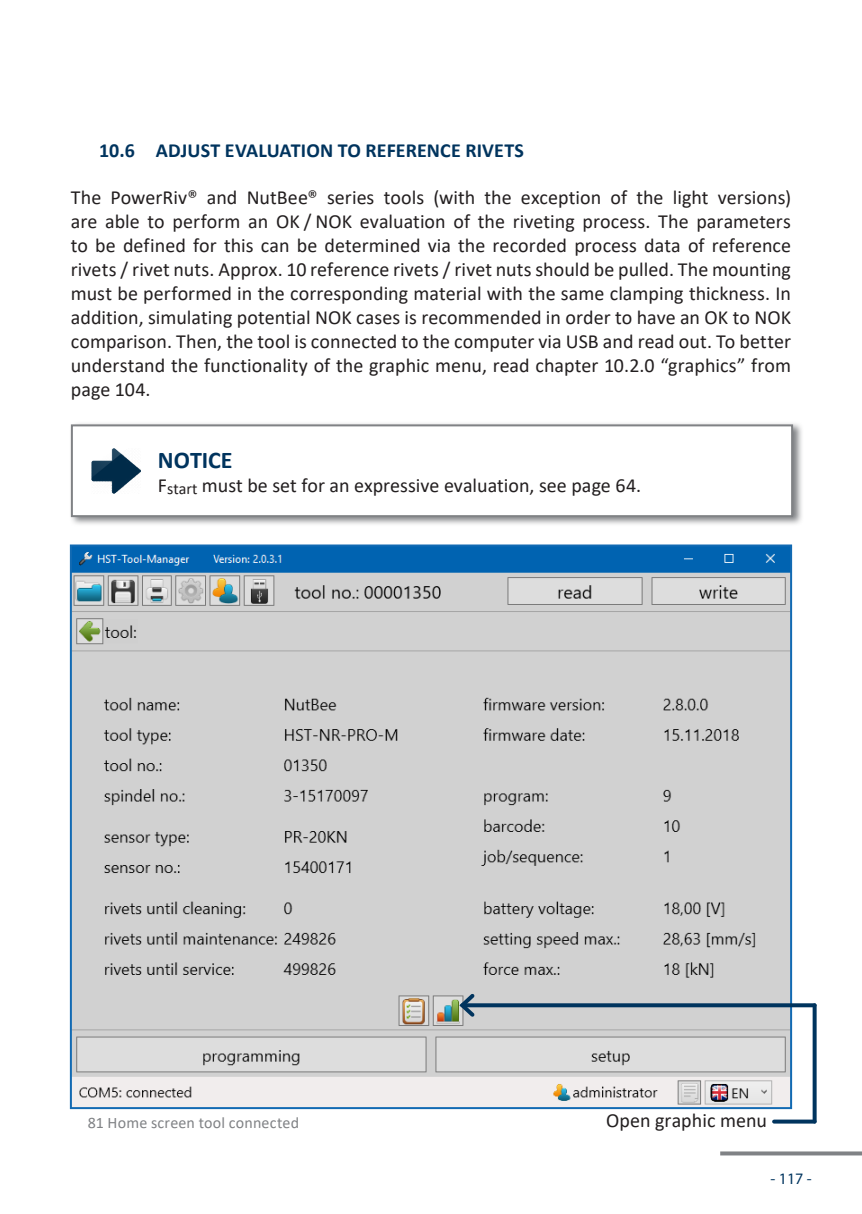
<style>
.page{position:relative;width:862px;height:1214px;background:#fff}
.page>*{position:absolute;margin:0;border:0;box-sizing:border-box;transform-origin:0 0}
.t1{font:700 24px "Calibri";color:#00345e}
.t2{font:20px/24px "Calibri";color:#231f20;text-align:justify}
.t3{font:700 20px "Calibri";letter-spacing:.005em;color:#00345e}
.t4{font:16px "Calibri";letter-spacing:.015em;color:#808285}
.t5{font:16px "Myriad Pro";color:#00345e}
</style>
<div class="page">
<svg style="left:720px;top:1151px;width:142px;height:4px"></svg>
<img style="left:73px;top:547px;width:716px;height:558px">
<svg style="left:478px;top:1003px;width:336px;height:4px"></svg>
<svg style="left:456px;top:990px;width:22px;height:30px"></svg>
<svg style="left:812px;top:1005px;width:4px;height:116px"></svg>
<svg style="left:774px;top:1119px;width:40px;height:4px"></svg>
<svg style="left:70px;top:423px;width:732px;height:101px;background:#c5c6c7"></svg>
<div style="left:72px;top:425px;width:720px;height:91px;background:#fff"></div>
<div style="left:71px;top:424px;width:722px;height:93px;border:2px solid #808285"></div>
<img style="left:91px;top:448px;width:50px;height:45px">
<p class="t3" style="left:99px;top:136px;width:426px">10.6 ADJUST EVALUATION TO REFERENCE RIVETS</p>
<p class="t2" style="left:71px;top:185px;width:722px">The PowerRiv® and NutBee® series tools (with the exception of the light versions) are able to perform an OK / NOK evaluation of the riveting process. The parameters to be defined for this can be determined via the recorded process data of reference rivets / rivet nuts. Approx. 10 reference rivets / rivet nuts should be pulled. The mounting must be performed in the corresponding material with the same clamping thickness. In addition, simulating potential NOK cases is recommended in order to have an OK to NOK comparison. Then, the tool is connected to the computer via USB and read out. To better understand the functionality of the graphic menu, read chapter 10.2.0 “graphics” from page 104.</p>
<p class="t1" style="left:158px;top:443px;width:76px">NOTICE</p>
<p class="t2" style="left:158px;top:472px;width:485px">F<sub>start</sub> must be set for an expressive evaluation, see page 64.</p>
<p class="t4" style="left:88px;top:1110px;width:213px">81 Home screen tool connected</p>
<p class="t2" style="left:606px;top:1108px;width:162px">Open graphic menu</p>
<p class="t5" style="left:770px;top:1168px;width:43px">- 117 -</p>
</div>
